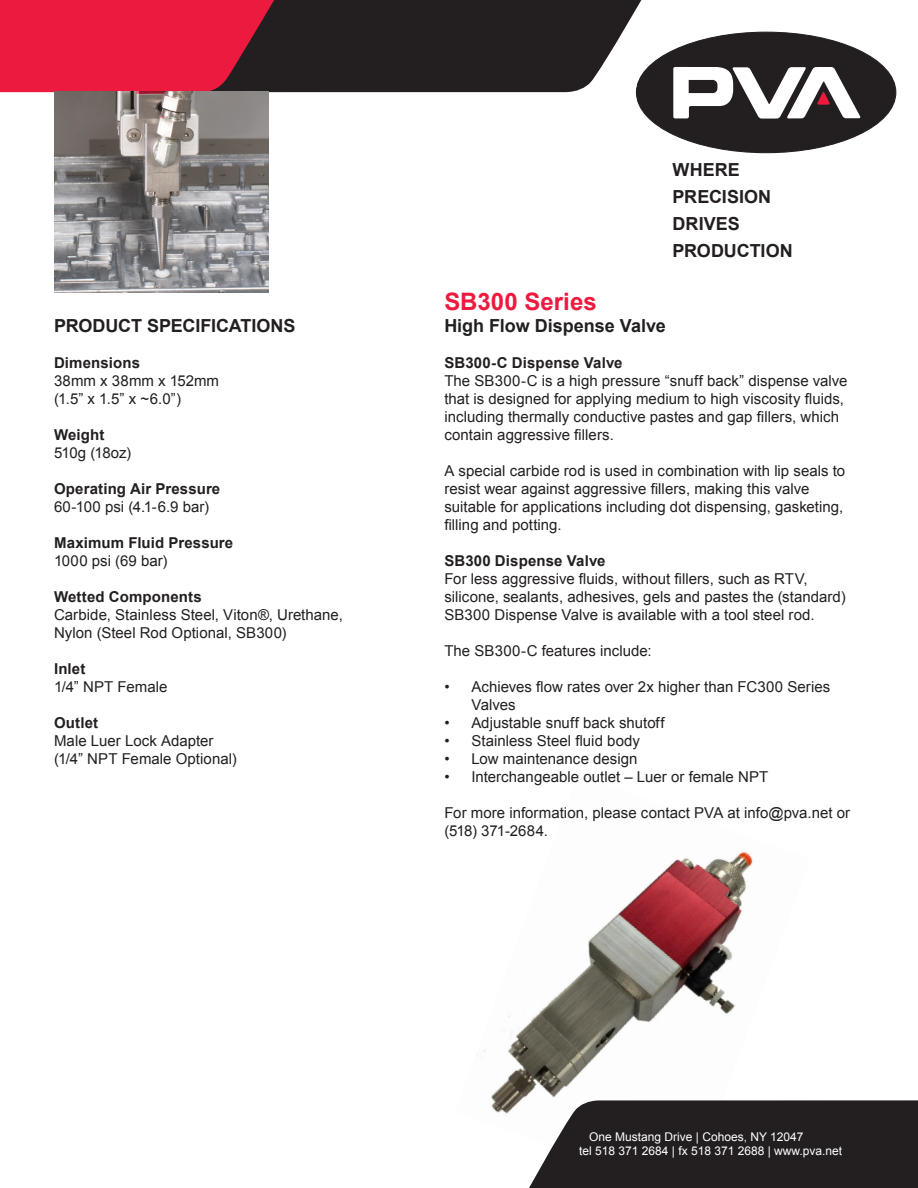
<style>
.page{position:relative;width:918px;height:1188px;background:#fff}
.page>*{position:absolute;margin:0;border:0;box-sizing:border-box;transform-origin:0 0}
.t1{font:700 24px "Arial";color:#ed1a3f}
.t2{font:700 18px "Arial";color:#231f20}
.t3{font:15px/18px "Arial";color:#231f20}
.t4{font:700 15px "Arial";letter-spacing:.01em;color:#231f20}
.t5{font:12px "Arial";color:#fff}
</style>
<div class="page">
<img style="left:483px;top:851px;width:270px;height:263px">
<div style="left:636px;top:32px;width:260px;height:121px;background:#231f20;border-radius:50%"></div>
<svg style="left:673px;top:67px;width:188px;height:52px"></svg>
<svg style="left:515px;top:1100px;width:403px;height:88px;background:#393536"></svg>
<svg style="left:0;top:0;width:656px;height:93px;background:#7c2b39"></svg>
<img style="left:54px;top:92px;width:214px;height:201px">
<p class="t2" style="left:54px;top:314px;width:243px">PRODUCT SPECIFICATIONS</p>
<p class="t4" style="left:54px;top:353px;width:88px">Dimensions</p>
<p class="t3" style="left:54px;top:372px;width:167px">38mm x 38mm x 152mm</p>
<p class="t3" style="left:54px;top:390px;width:129px">(1.5” x 1.5” x ~6.0”)</p>
<p class="t4" style="left:54px;top:425px;width:52px">Weight</p>
<p class="t3" style="left:54px;top:444px;width:79px">510g (18oz)</p>
<p class="t4" style="left:54px;top:479px;width:168px">Operating Air Pressure</p>
<p class="t3" style="left:54px;top:498px;width:157px">60-100 psi (4.1-6.9 bar)</p>
<p class="t4" style="left:54px;top:533px;width:181px">Maximum Fluid Pressure</p>
<p class="t3" style="left:54px;top:552px;width:115px">1000 psi (69 bar)</p>
<p class="t4" style="left:54px;top:587px;width:149px">Wetted Components</p>
<p class="t3" style="left:54px;top:606px;width:290px">Carbide, Stainless Steel, Viton®, Urethane,</p>
<p class="t3" style="left:54px;top:624px;width:234px">Nylon (Steel Rod Optional, SB300)</p>
<p class="t4" style="left:54px;top:659px;width:33px">Inlet</p>
<p class="t3" style="left:54px;top:678px;width:115px">1/4” NPT Female</p>
<p class="t4" style="left:54px;top:713px;width:46px">Outlet</p>
<p class="t3" style="left:54px;top:732px;width:161px">Male Luer Lock Adapter</p>
<p class="t3" style="left:54px;top:750px;width:184px">(1/4” NPT Female Optional)</p>
<p class="t2" style="left:673px;top:157px;width:69px">WHERE</p>
<p class="t2" style="left:673px;top:184px;width:100px">PRECISION</p>
<p class="t2" style="left:673px;top:211px;width:69px">DRIVES</p>
<p class="t2" style="left:673px;top:238px;width:122px">PRODUCTION</p>
<p class="t1" style="left:444px;top:286px;width:154px">SB300 Series</p>
<p class="t2" style="left:444px;top:314px;width:223px">High Flow Dispense Valve</p>
<p class="t4" style="left:444px;top:353px;width:180px">SB300-C Dispense Valve</p>
<p class="t3" style="left:444px;top:372px;width:405px">The SB300-C is a high pressure “snuff back” dispense valve</p>
<p class="t3" style="left:444px;top:390px;width:401px">that is designed for applying medium to high viscosity fluids,</p>
<p class="t3" style="left:444px;top:408px;width:396px">including thermally conductive pastes and gap fillers, which</p>
<p class="t3" style="left:444px;top:426px;width:171px">contain aggressive fillers.</p>
<p class="t3" style="left:444px;top:462px;width:402px">A special carbide rod is used in combination with lip seals to</p>
<p class="t3" style="left:444px;top:480px;width:367px">resist wear against aggressive fillers, making this valve</p>
<p class="t3" style="left:444px;top:498px;width:400px">suitable for applications including dot dispensing, gasketing,</p>
<p class="t3" style="left:444px;top:516px;width:119px">filling and potting.</p>
<p class="t4" style="left:444px;top:551px;width:163px">SB300 Dispense Valve</p>
<p class="t3" style="left:444px;top:570px;width:365px">For less aggressive fluids, without fillers, such as RTV,</p>
<p class="t3" style="left:444px;top:588px;width:403px">silicone, sealants, adhesives, gels and pastes the (standard)</p>
<p class="t3" style="left:444px;top:606px;width:372px">SB300 Dispense Valve is available with a tool steel rod.</p>
<p class="t3" style="left:444px;top:642px;width:209px">The SB300-C features include:</p>
<p class="t3" style="left:471px;top:678px;width:361px;text-indent:-27px">• Achieves flow rates over 2x higher than FC300 Series<br>Valves</p>
<p class="t3" style="left:444px;top:714px;width:222px">• Adjustable snuff back shutoff</p>
<p class="t3" style="left:444px;top:732px;width:197px">• Stainless Steel fluid body</p>
<p class="t3" style="left:444px;top:750px;width:195px">• Low maintenance design</p>
<p class="t3" style="left:444px;top:768px;width:326px">• Interchangeable outlet – Luer or female NPT</p>
<p class="t3" style="left:444px;top:804px;width:407px">For more information, please contact PVA at info@pva.net or (518) 371-2684.</p>
<p class="t5" style="left:589px;top:1129px;width:216px">One Mustang Drive | Cohoes, NY 12047</p>
<p class="t5" style="left:579px;top:1143px;width:265px">tel 518 371 2684 | fx 518 371 2688 | www.pva.net</p>
</div>
